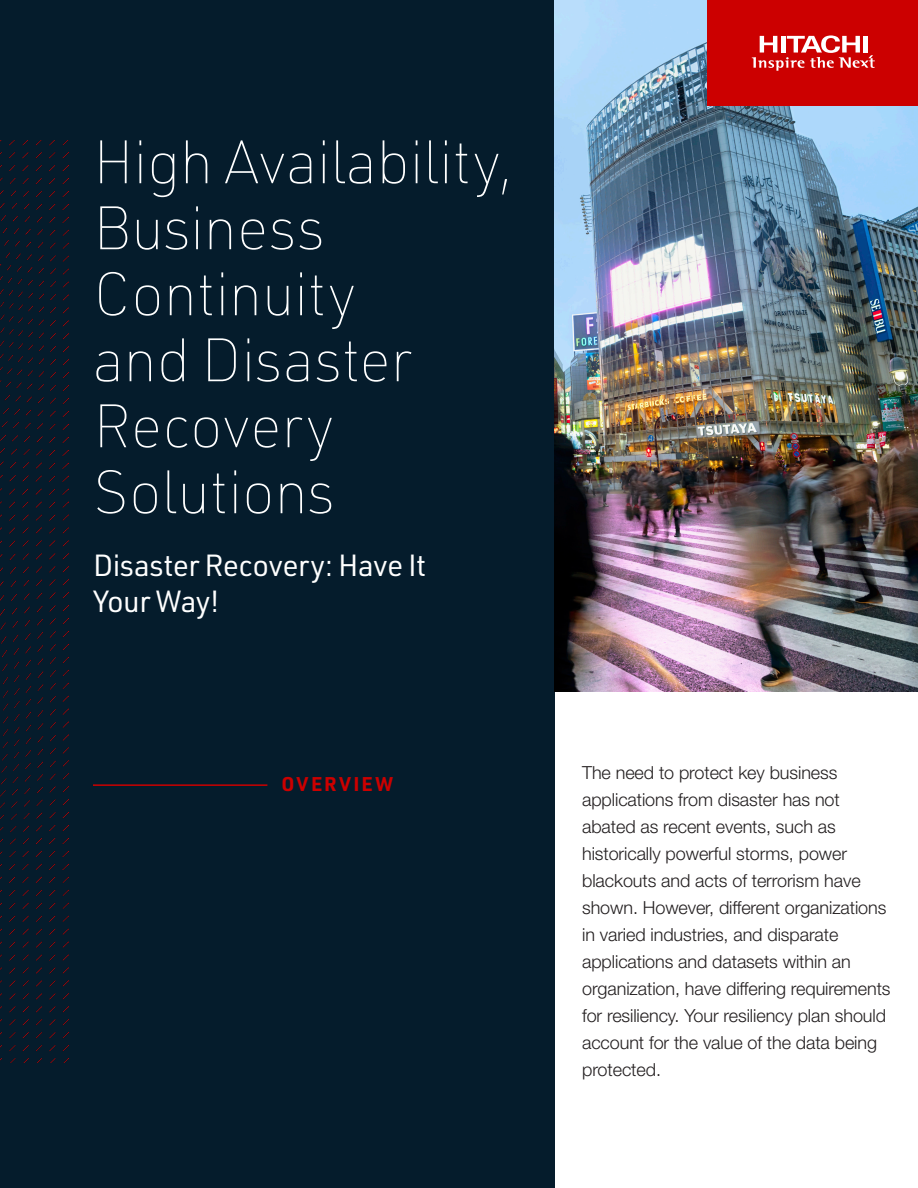
<style>
.page{position:relative;width:918px;height:1188px;background:#fff}
.page>*{position:absolute;margin:0;border:0;box-sizing:border-box;transform-origin:0 0}
.Cover_Header{font:100 60px/66px "URWDIN";letter-spacing:-.01em;color:#fff}
.Cover_Subhead{font:30px/36px "URWDIN";letter-spacing:-.02em;color:#fff}
.H3{font:700 19.5px "URWDIN";letter-spacing:.115em;color:#c00}
.Cover_Intro{font:300 18px/27px "Helvetica Neue LT Std";letter-spacing:-.005em;color:#231f20}
</style>
<div class="page">
<div style="left:0;top:0;width:554px;height:1188px;background:#051c2c"></div>
<img style="left:554px;top:0;width:364px;height:691px">
<img style="left:0;top:141px;width:68px;height:922px">
<hr style="left:93px;top:784px;width:174px;height:2px;background:#c00">
<div style="left:707px;top:0;width:211px;height:106px;background:#c00"></div>
<svg style="left:752px;top:35px;width:123px;height:36px"></svg>
<p class="Cover_Header" style="left:93px;top:127px;width:422px">High Availability,<br>Business<br>Continuity<br>and Disaster<br>Recovery<br>Solutions</p>
<p class="Cover_Subhead" style="left:93px;top:547px;width:335px">Disaster Recovery: Have It<br>Your Way!</p>
<p class="H3" style="left:282px;top:770px;width:113px">OVERVIEW</p>
<p class="Cover_Intro" style="left:582px;top:759px;width:310px">The need to protect key business applications from disaster has not abated as recent events, such as historically powerful storms, power blackouts and acts of terrorism have shown. However, different organizations in varied industries, and disparate applications and datasets within an organization, have differing requirements for resiliency. Your resiliency plan should account for the value of the data being protected.</p>
</div>
